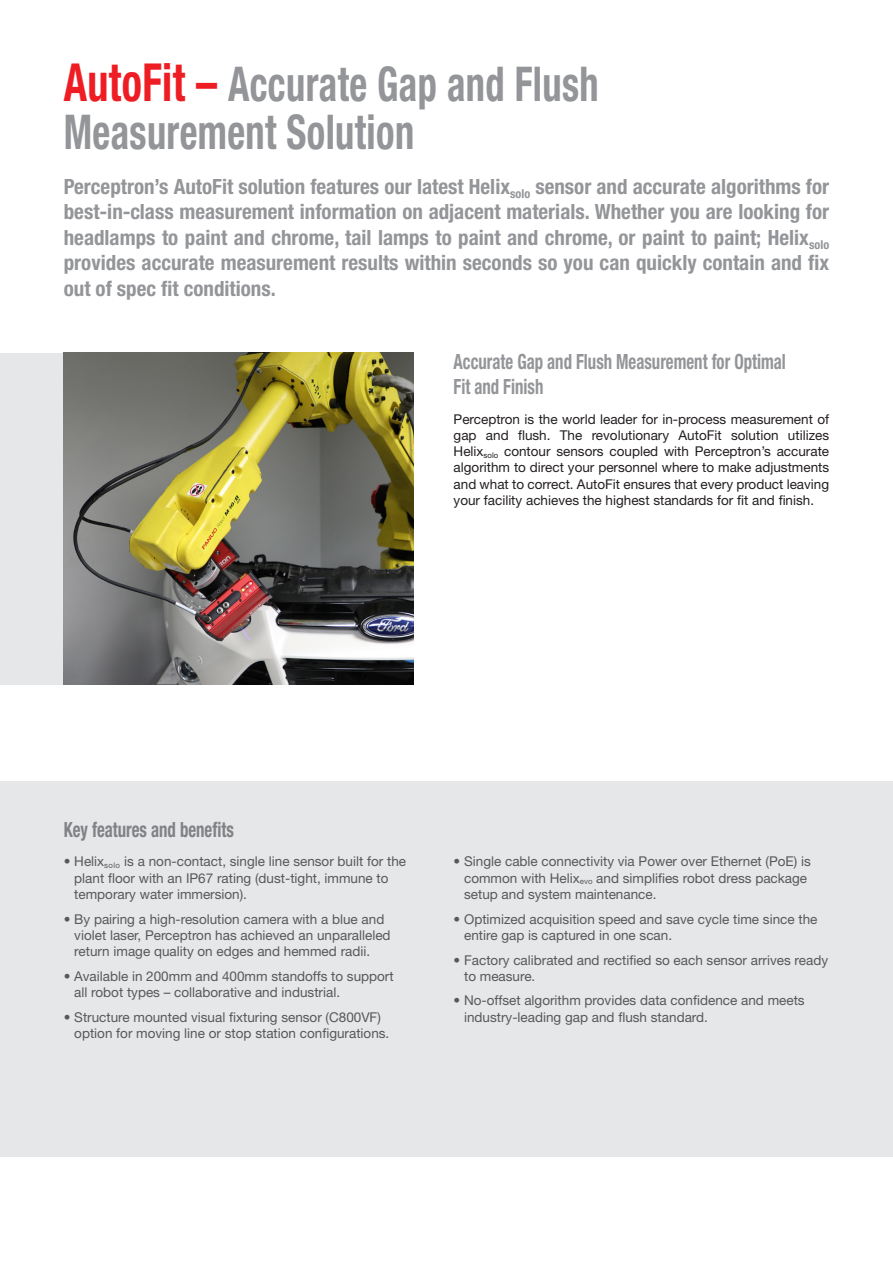
<style>
.page{position:relative;width:893px;height:1263px;background:#fff}
.page>*{position:absolute;margin:0;border:0;box-sizing:border-box;transform-origin:0 0}
.t1{font:700 condensed 48px/48px "Helvetica Neue LT Std";letter-spacing:.01em;color:#939598;scale:.8 1}
.t2{font:700 condensed 21px/25.5px "Helvetica Neue LT Std";color:#939598;text-align:justify}
.t3{font:700 condensed 21px/25.2px "Helvetica Neue LT Std";color:#939598;scale:.8 1}
.t4{font:700 condensed 21px "Helvetica Neue LT Std";color:#808285;scale:.8 1}
.t5{font:13.5px/16.2px "Helvetica Neue LT Std";color:#57585a}
.t6{font:13.5px/16.2px "Helvetica Neue LT Std";color:#231f20;text-align:justify}
.s1{font-size:52.5px;color:#ee1d23}
</style>
<div class="page">
<div style="left:0;top:781px;width:893px;height:376px;background:#e6e7e9"></div>
<div style="left:0;top:353px;width:414px;height:332px;background:#e6e7e9"></div>
<img style="left:64px;top:353px;width:350px;height:332px">
<p class="t1" style="left:64px;top:60px;width:670px"><span class="s1">AutoFit –</span> Accurate Gap and Flush<br>Measurement Solution</p>
<p class="t2" style="left:64px;top:173px;width:767px">Perceptron’s AutoFit solution features our latest Helix<sub>solo</sub> sensor and accurate algorithms for best-in-class measurement information on adjacent materials. Whether you are looking for headlamps to paint and chrome, tail lamps to paint and chrome, or paint to paint; Helix<sub>solo </sub>provides accurate measurement results within seconds so you can quickly contain and fix out of spec fit conditions.</p>
<p class="t3" style="left:454px;top:348px;width:417px">Accurate Gap and Flush Measurement for Optimal<br>Fit and Finish</p>
<p class="t6" style="left:454px;top:411px;width:377px">Perceptron is the world leader for in-process measurement of gap and flush. The revolutionary AutoFit solution utilizes Helix<sub>solo</sub> contour sensors coupled with Perceptron’s accurate algorithm to direct your personnel where to make adjustments and what to correct. AutoFit ensures that every product leaving your facility achieves the highest standards for fit and finish.</p>
<p class="t4" style="left:64px;top:817px;width:214px">Key features and benefits</p>
<p class="t5" style="left:74px;top:853px;width:333px;text-indent:-11px">• Helix<sub>solo</sub> is a non-contact, single line sensor built for the plant floor with an IP67 rating (dust-tight, immune to temporary water immersion).</p>
<p class="t5" style="left:74px;top:910px;width:318px;text-indent:-11px">• By pairing a high-resolution camera with a blue and violet laser, Perceptron has achieved an unparalleled return image quality on edges and hemmed radii.</p>
<p class="t5" style="left:74px;top:968px;width:321px;text-indent:-11px">• Available in 200mm and 400mm standoffs to support all robot types – collaborative and industrial.</p>
<p class="t5" style="left:74px;top:1008px;width:317px;text-indent:-11px">• Structure mounted visual fixturing sensor (C800VF) option for moving line or stop station configurations.</p>
<p class="t5" style="left:464px;top:853px;width:348px;text-indent:-11px">• Single cable connectivity via Power over Ethernet (PoE) is common with Helix<sub>evo</sub> and simplifies robot dress package setup and system maintenance.</p>
<p class="t5" style="left:464px;top:910px;width:355px;text-indent:-11px">• Optimized acquisition speed and save cycle time since the entire gap is captured in one scan.</p>
<p class="t5" style="left:464px;top:951px;width:366px;text-indent:-11px">• Factory calibrated and rectified so each sensor arrives ready to measure.</p>
<p class="t5" style="left:464px;top:992px;width:342px;text-indent:-11px">• No-offset algorithm provides data confidence and meets industry-leading gap and flush standard.</p>
</div>
